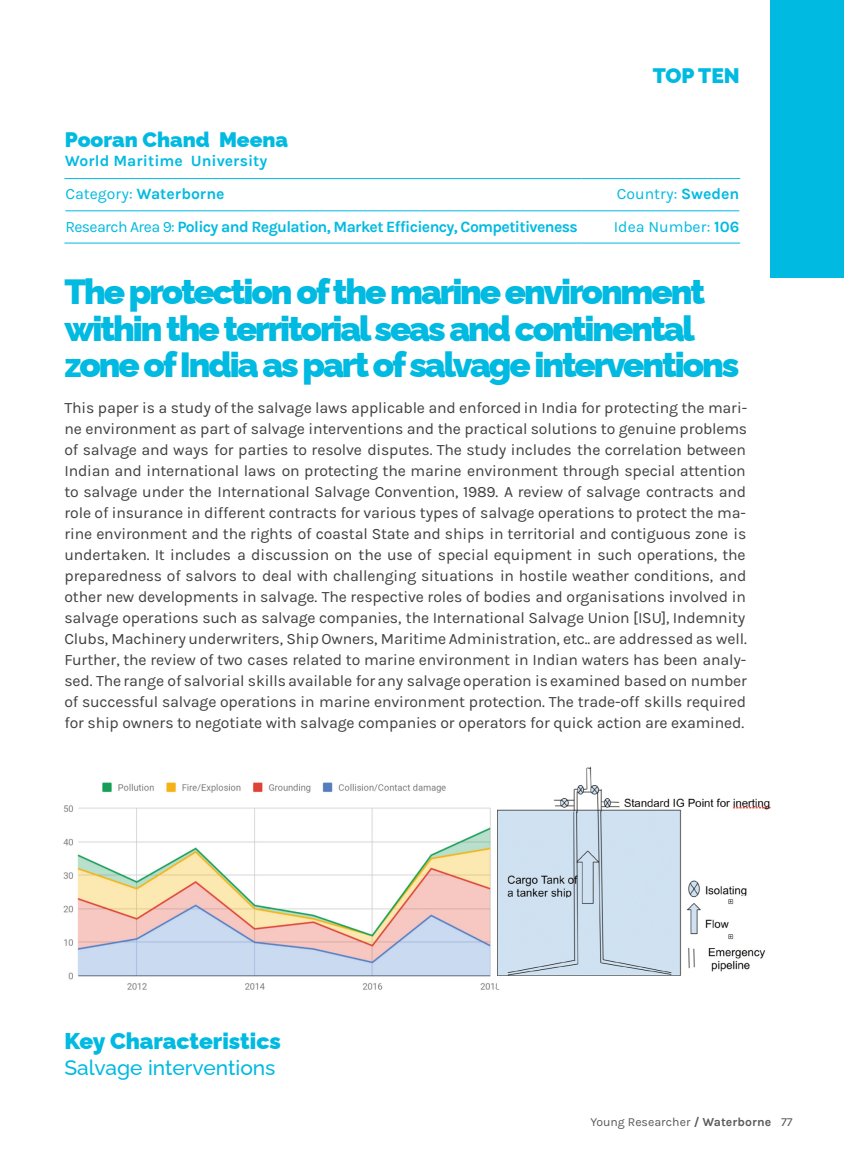
<style>
.page{position:relative;width:844px;height:1166px;background:#fff}
.page>*{position:absolute;margin:0;border:0;box-sizing:border-box;transform-origin:0 0}
.t1{font:900 35px/36.8px "Raleway";letter-spacing:-.06em;color:#00bae1}
.t2{font:900 22.75px "Raleway";color:#00bae1}
.t3{font:900 21px "Raleway";color:#00bae1}
.t4{font:500 21px "Raleway";color:#00bae1}
.t5{font:15.75px/21px "Karla";letter-spacing:-.01em;color:#403f41;text-align:justify}
.t6{font:700 15.75px "Karla";letter-spacing:-.04em;color:#00bae1}
.t7{font:700 15.75px/33.6px "Karla";color:#00bae1}
.t8{font:15.75px "Karla";color:#00bae1}
.t9{font:12.25px "Karla";color:#58595b}
.s1{font-weight:400}
.s2{font-weight:700}
</style>
<div class="page">
<div style="left:769px;top:0;width:74px;height:278px;background:#00bae1"></div>
<hr style="left:64px;top:243px;width:517px;height:1px;background:#00bae1">
<hr style="left:581px;top:243px;width:159px;height:1px;background:#00bae1">
<hr style="left:64px;top:178px;width:517px;height:1px;background:#00bae1">
<hr style="left:581px;top:178px;width:159px;height:1px;background:#00bae1">
<hr style="left:65px;top:210px;width:516px;height:1px;background:#00bae1">
<hr style="left:581px;top:210px;width:158px;height:1px;background:#00bae1">
<img style="left:63px;top:782px;width:437px;height:208px">
<img style="left:498px;top:767px;width:273px;height:221px">
<h3 class="t3" style="left:65px;top:127px;width:225px">Pooran Chand Meena</h3>
<p class="t7" style="left:65px;top:144px;width:204px">World Maritime University<br><span class="s1">Category:</span> Waterborne</p>
<h3 class="t3" style="left:652px;top:63px;width:89px">TOP TEN</h3>
<p class="t8" style="left:616px;top:185px;width:124px">Country: <span class="s2">Sweden</span></p>
<p class="t6" style="left:65px;top:217px;width:514px"><span class="s1">Research Area 9:</span> Policy and Regulation, Market Efficiency, Competitiveness</p>
<p class="t8" style="left:613px;top:217px;width:127px">Idea Number: <span class="s2">106</span></p>
<h1 class="t1" style="left:64px;top:273px;width:676px">The protection ofthe marine environment within the territorialseas and continental zone of India as part ofsalvage interventions</h1>
<p class="t5" style="left:64px;top:397px;width:684px">This paper is a study of the salvage laws applicable and enforced in India for protecting the mari&shy;ne environment as part of salvage interventions and the practical solutions to genuine problems of salvage and ways for parties to resolve disputes. The study includes the correlation between Indian and international laws on protecting the marine environment through special attention to salvage under the International Salvage Convention, 1989. A review of salvage contracts and role of insurance in different contracts for various types of salvage operations to protect the ma&shy;rine environment and the rights of coastal State and ships in territorial and contiguous zone is undertaken. It includes a discussion on the use of special equipment in such operations, the preparedness of salvors to deal with challenging situations in hostile weather conditions, and other new developments in salvage. The respective roles of bodies and organisations involved in salvage operations such as salvage companies, the International Salvage Union [ISU], Indemnity Clubs, Machinery underwriters, Ship Owners, Maritime Administration, etc.. are addressed as well.<br>Further, the review of two cases related to marine environment in Indian waters has been analy&shy;sed. The range of salvorial skillsavailable for any salvage operation is examined basedon number of successful salvage operations in marine environment protection. The trade-off skills required for ship owners to negotiate with salvage companies or operators for quick action are examined.</p>
<h2 class="t2" style="left:64px;top:1027px;width:218px">Key Characteristics</h2>
<h3 class="t4" style="left:64px;top:1055px;width:212px">Salvage interventions</h3>
<p class="t9" style="left:590px;top:1114px;width:182px">Young Researcher <span class="s2">/ Waterborne</span></p>
<p class="t9" style="left:780px;top:1114px;width:13px">77</p>
</div>
